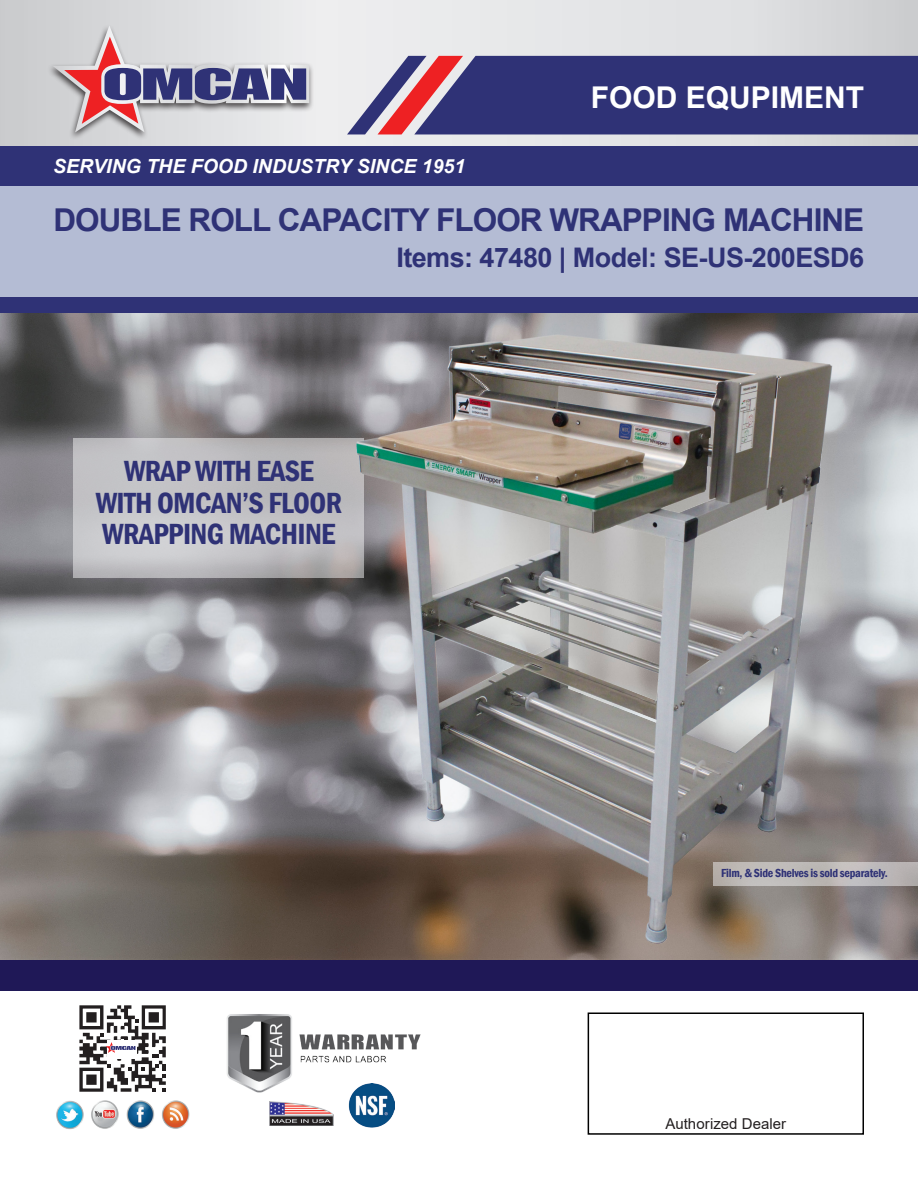
<style>
.page{position:relative;width:918px;height:1188px;background:#fff}
.page>*{position:absolute;margin:0;border:0;box-sizing:border-box;transform-origin:0 0}
.t1{font:700 31.5px "Arial";letter-spacing:-.03em;color:#2f3276}
.Table_Information{font:600 condensed 30px/31.5px "Franklin Gothic";letter-spacing:-.02em;color:#2f3276;text-align:center}
.t2{font:700 30px "Arial";color:#fff}
.t3{font:700 27px "Arial";letter-spacing:-.02em;color:#2f3276}
.t4{font:italic 700 19.5px "Arial";color:#fff}
.t5{font:15px "Arial";letter-spacing:.005em;color:#231f20}
.Table_Information-2{font:600 condensed 12px "Franklin Gothic";letter-spacing:-.02em;color:#2f3276}
</style>
<div class="page">
<div style="left:0;top:186px;width:918px;height:112px;background:#b4bcd4"></div>
<div style="left:0;top:298px;width:918px;height:16px;background:#2f3276"></div>
<div style="left:0;top:960px;width:918px;height:31px;background:#1f1857"></div>
<svg style="left:0;top:0;width:918px;height:147px;background:#dbdcdf"></svg>
<div style="left:0;top:147px;width:918px;height:39px;background:#2f3276"></div>
<svg style="left:347px;top:56px;width:571px;height:78px;background:#49437e"></svg>
<div style="left:47px;top:24px;width:267px;height:117px;background:#231f20;opacity:.8"></div>
<svg style="left:53px;top:25px;width:256px;height:107px;background:#b9aebc"></svg>
<div style="left:588px;top:1012px;width:276px;height:123px;border:2px solid #000"></div>
<img style="left:0;top:314px;width:918px;height:646px">
<svg style="left:74px;top:438px;width:283px;height:140px;background:#bfbfc1"></svg>
<svg style="left:832px;top:862px;width:86px;height:24px;background:#bcb8b9"></svg>
<img style="left:227px;top:1014px;width:194px;height:87px">
<img style="left:270px;top:1102px;width:64px;height:24px">
<img style="left:349px;top:1083px;width:45px;height:45px">
<img style="left:357px;top:334px;width:475px;height:609px">
<img style="left:56px;top:1100px;width:134px;height:30px">
<svg style="left:79px;top:1005px;width:87px;height:87px"></svg>
<p class="t4" style="left:53px;top:153px;width:414px">SERVING THE FOOD INDUSTRY SINCE 1951</p>
<p class="t2" style="left:591px;top:77px;width:275px">FOOD EQUPIMENT</p>
<p class="t1" style="left:53px;top:197px;width:812px">DOUBLE ROLL CAPACITY FLOOR WRAPPING MACHINE</p>
<p class="t3" style="left:396px;top:238px;width:469px">Items: 47480 | Model: SE-US-200ESD6</p>
<p class="Table_Information" style="left:96px;top:455px;width:248px">WRAP WITH EASE<br>WITH OMCAN’S FLOOR<br>WRAPPING MACHINE</p>
<p class="Table_Information-2" style="left:721px;top:865px;width:168px">Film, &amp; Side Shelves is sold separately.</p>
<p class="t5" style="left:665px;top:1113px;width:122px">Authorized Dealer</p>
</div>
